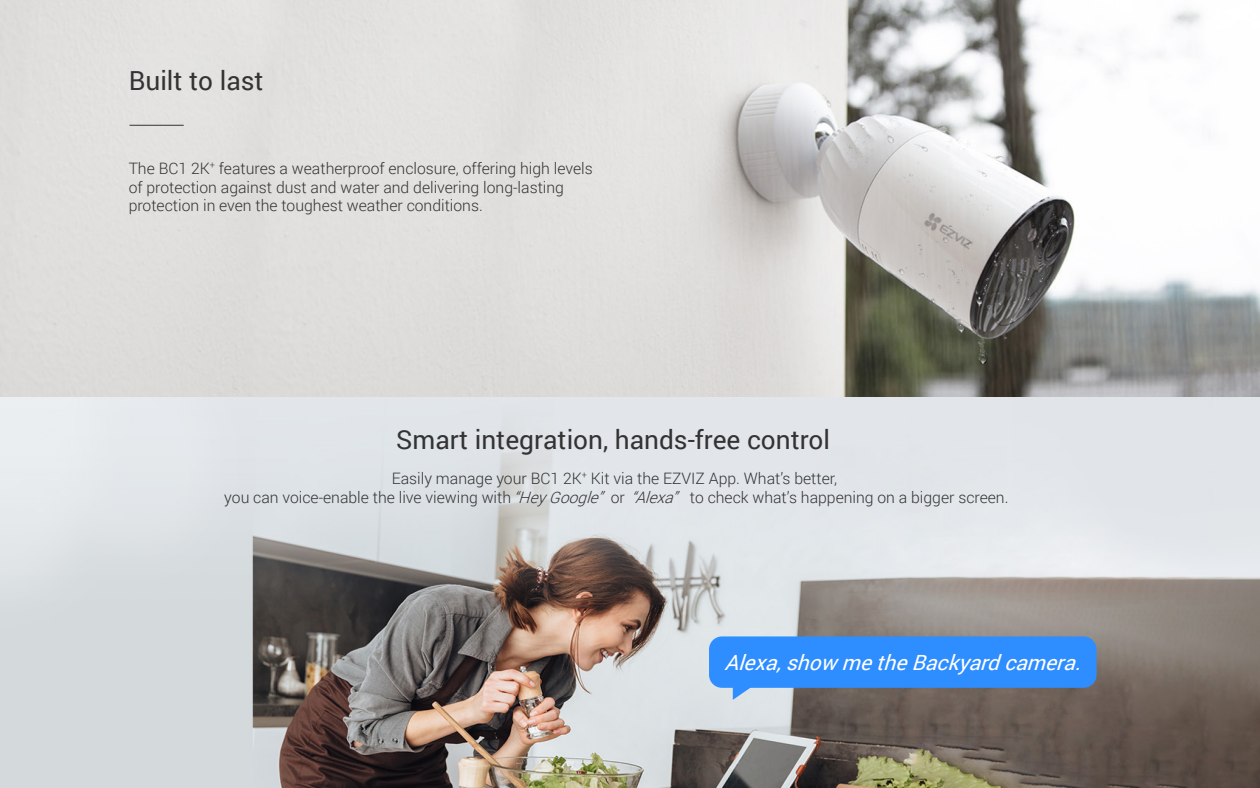
<style>
.page{position:relative;width:1260px;height:788px;background:#fff}
.page>*{position:absolute;margin:0;border:0;box-sizing:border-box;transform-origin:0 0}
.t1{font:26.25px "Roboto";color:#333}
.t2{font:italic 20.91px "Roboto";color:#fff}
.t3{font:300 15.75px/18.9px "Roboto";color:#333}
.s1{font-style:italic}
</style>
<div class="page">
<img style="left:0;top:0;width:1260px;height:788px">
<hr style="left:130px;top:125px;width:54px;height:1px;background:#333">
<div style="left:709px;top:636px;width:388px;height:51px;background:#2e8dff;border-radius:13px"></div>
<svg style="left:733px;top:687px;width:23px;height:12px"></svg>
<h1 class="t1" style="left:129px;top:62px;width:136px">Built to last</h1>
<p class="t3" style="left:129px;top:158px;width:466px">The BC1 2K<sup>+</sup> features a weatherproof enclosure, offering high levels of protection against dust and water and delivering long-lasting protection in even the toughest weather conditions.</p>
<h1 class="t1" style="left:396px;top:421px;width:435px">Smart integration, hands-free control</h1>
<p class="t3" style="left:224px;top:468px;width:786px;text-align:center">Easily manage your BC1 2K<sup>+</sup> Kit via the EZVIZ App. What’s better,<br>you can voice-enable the live viewing with<span class="s1">“HeyGoogle”</span>or <span class="s1">“Alexa”</span> to check what’s happening on a bigger screen.</p>
<h2 class="t2" style="left:724px;top:648px;width:366px">Alexa,show metheBackyardcamera.</h2>
</div>
